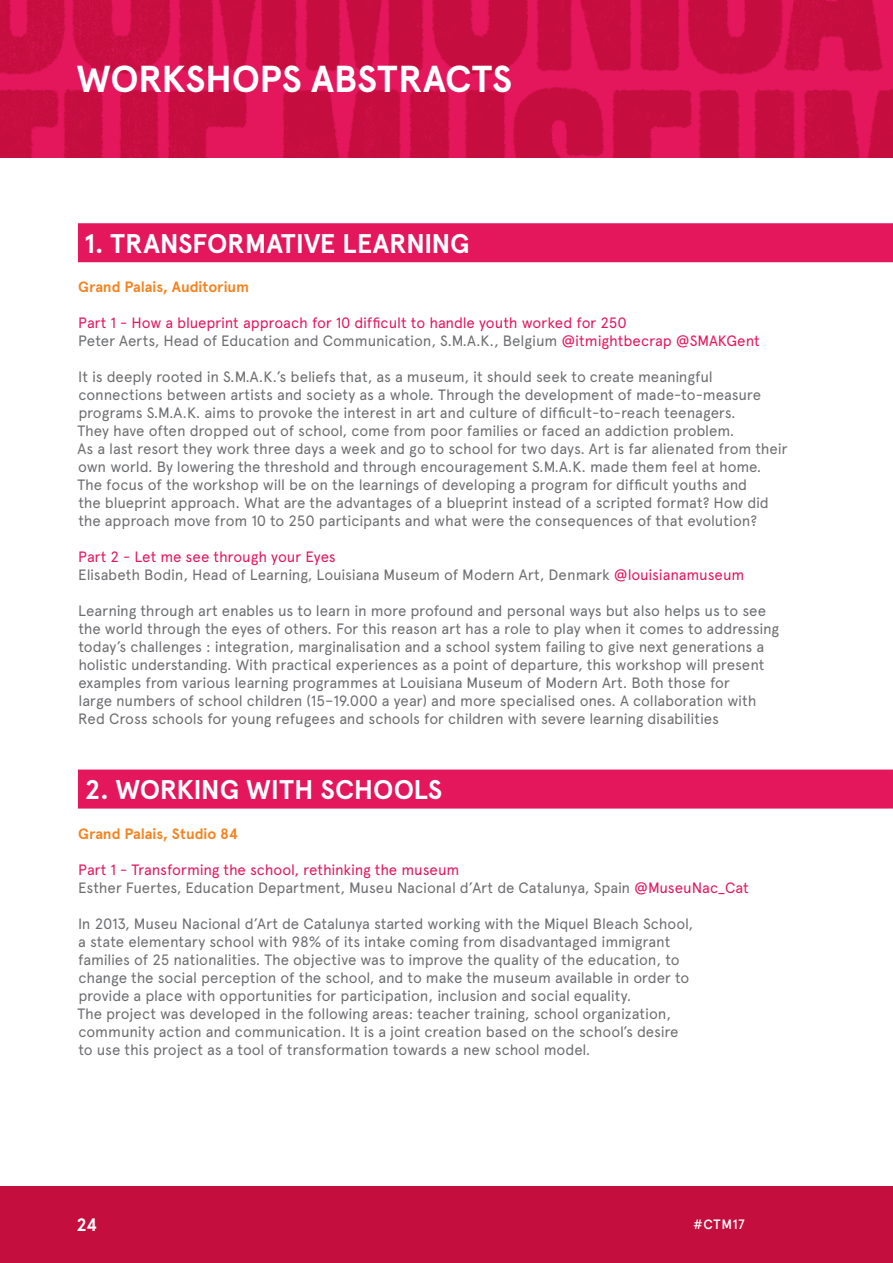
<style>
.page{position:relative;width:893px;height:1263px;background:#fff}
.page>*{position:absolute;margin:0;border:0;box-sizing:border-box;transform-origin:0 0}
.t1{font:700 37.5px "Apercu";letter-spacing:-.005em;color:#fff}
.t2{font:700 27px "Apercu";letter-spacing:-.005em;color:#fff}
.t3{font:700 18px "Apercu";color:#fff}
.t4{font:15px/18px "Apercu";letter-spacing:-.01em;color:#6d6e71}
.t5{font:15px/18px "Apercu";letter-spacing:-.005em;color:#e4175d}
.t6{font:700 15px "Apercu";letter-spacing:-.005em;color:#f58320}
.t7{font:500 13.5px "Apercu";letter-spacing:.045em;color:#fff}
.s1{color:#6d6e71}
.s2{color:#e4175d}
</style>
<div class="page">
<div style="left:78px;top:223px;width:815px;height:39px;background:#e4175d"></div>
<div style="left:78px;top:769px;width:815px;height:39px;background:#e4175d"></div>
<div style="left:0;top:1186px;width:893px;height:77px;background:#c40e3e"></div>
<img style="left:0;top:0;width:893px;height:157px">
<h1 class="t1" style="left:77px;top:56px;width:437px">WORKSHOPS ABSTRACTS</h1>
<h2 class="t2" style="left:84px;top:227px;width:387px">1. TRANSFORMATIVE LEARNING</h2>
<p class="t6" style="left:78px;top:278px;width:172px">Grand Palais, Auditorium</p>
<p class="t5" style="left:78px;top:314px;width:683px">Part 1 - How a blueprint approach for 10 difficult to handle youth worked for 250<br><span class="s1">Peter Aerts, Head of Education and Communication, S.M.A.K., Belgium</span> @itmightbecrap @SMAKGent</p>
<p class="t4" style="left:77px;top:368px;width:712px">It is deeply rooted in S.M.A.K.’s beliefs that, as a museum, it should seek to create meaningful connections between artists and society as a whole. Through the development of made-to-measure programs S.M.A.K. aims to provoke the interest in art and culture of difficult-to-reach teenagers.<br>They have often dropped out of school, come from poor families or faced an addiction problem.<br>As a last resort they work three days a week and go to school for two days. Art is far alienated from their own world. By lowering the threshold and through encouragement S.M.A.K. made them feel at home.<br>The focus of the workshop will be on the learnings of developing a program for difficult youths and<br>the blueprint approach. What are the advantages of a blueprint instead of a scripted format? How did the approach move from 10 to 250 participants and what were the consequences of that evolution?</p>
<p class="t4" style="left:78px;top:548px;width:668px"><span class="s2">Part 2 - Let me see through your Eyes<br></span>Elisabeth Bodin, Head of Learning, Louisiana Museum of Modern Art, Denmark <span class="s2">@louisianamuseum</span></p>
<p class="t4" style="left:78px;top:602px;width:702px">Learning through art enables us to learn in more profound and personal ways but also helps us to see the world through the eyes of others. For this reason art has a role to play when it comes to addressing today’s challenges : integration, marginalisation and a school system failing to give next generations a holistic understanding. With practical experiences as a point of departure, this workshop will present examples from various learning programmes at Louisiana Museum of Modern Art. Both those for<br>large numbers of school children (15–19.000 a year) and more specialised ones. A collaboration with Red Cross schools for young refugees and schools for children with severe learning disabilities</p>
<h2 class="t2" style="left:85px;top:774px;width:359px">2. WORKING WITH SCHOOLS</h2>
<p class="t6" style="left:78px;top:824px;width:161px">Grand Palais, Studio 84</p>
<p class="t4" style="left:78px;top:860px;width:672px"><span class="s2">Part 1 - Transforming the school, rethinking the museum<br></span>Esther Fuertes, Education Department, Museu Nacional d’Art de Catalunya, Spain <span class="s2">@MuseuNac_Cat</span></p>
<p class="t4" style="left:77px;top:914px;width:617px">In 2013, Museu Nacional d’Art de Catalunya started working with the Miquel Bleach School, a state elementary school with 98% of its intake coming from disadvantaged immigrant families of 25 nationalities. The objective was to improve the quality of the education, to change the social perception of the school, and to make the museum available in order to provide a place with opportunities for participation, inclusion and social equality.<br>The project was developed in the following areas: teacher training, school organization, community action and communication. It is a joint creation based on the school’s desire to use this project as a tool of transformation towards a new school model.</p>
<p class="t3" style="left:77px;top:1213px;width:22px">24</p>
<p class="t7" style="left:693px;top:1216px;width:53px">#CTM17</p>
</div>
